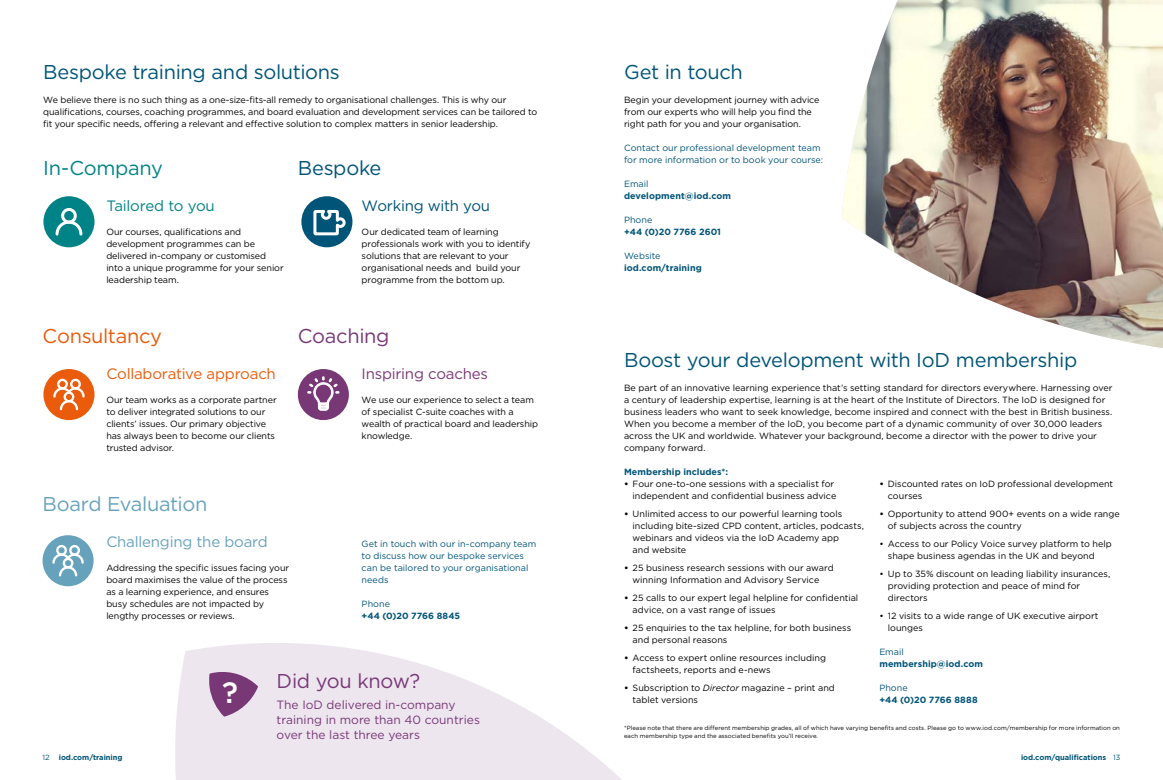
<style>
.page{position:relative;width:1163px;height:780px;background:#fff}
.page>*{position:absolute;margin:0;border:0;box-sizing:border-box;transform-origin:0 0}
.t1{font:500 29.4px "Gotham";color:#fff}
.t2{font:20px "Gotham";letter-spacing:-.015em;color:#005478}
.t3{font:20px "Gotham";letter-spacing:-.015em;color:#783876}
.t4{font:20px "Gotham";letter-spacing:-.015em;color:#67a2bd}
.t5{font:20px "Gotham";letter-spacing:-.015em;color:#ea5b0b}
.t6{font:20px "Gotham";letter-spacing:-.015em;color:#008387}
.t7{font:15px "Gotham";letter-spacing:-.015em;color:#ea5b0b}
.t8{font:15px "Gotham";letter-spacing:-.015em;color:#67a2bd}
.t9{font:15px "Gotham";letter-spacing:-.015em;color:#783876}
.t10{font:15px "Gotham";letter-spacing:-.015em;color:#005478}
.t11{font:15px "Gotham";letter-spacing:-.02em;color:#008387}
.t12{font:12px/15px "Gotham";color:#783876}
.t13{font:9px/12px "Gotham";letter-spacing:-.005em;color:#000}
.t14{font:9px/12px "Gotham";color:#005478}
.t15{font:700 9px "Gotham";letter-spacing:.005em;color:#005478}
.t16{font:700 7.5px "Gotham";color:#005478}
.t17{font:6px/8px "Gotham";letter-spacing:.005em;color:#000}
.s1{font-weight:400}
.s2{font-weight:700}
.s3{font-style:italic}
</style>
<div class="page">
<svg style="left:175px;top:643px;width:447px;height:137px;fill:#ede6ef"></svg>
<div style="left:43px;top:196px;width:51px;height:51px;background:#008387;border-radius:50%"></div>
<div style="left:43px;top:369px;width:51px;height:51px;background:#ea5b0b;border-radius:50%"></div>
<div style="left:298px;top:369px;width:51px;height:51px;background:#783876;border-radius:50%"></div>
<div style="left:301px;top:196px;width:51px;height:51px;background:#005478;border-radius:50%"></div>
<img style="left:841px;top:0;width:321px;height:348px">
<svg style="left:209px;top:670px;width:49px;height:46px;background:#9f729e"></svg>
<svg style="left:53px;top:378px;width:32px;height:33px"></svg>
<div style="left:43px;top:535px;width:51px;height:51px;background:#67a2bd;border-radius:50%"></div>
<svg style="left:52px;top:545px;width:32px;height:32px"></svg>
<div style="left:61px;top:208px;width:16px;height:15px;border:3px solid #fff;border-radius:50%"></div>
<svg style="left:55px;top:219px;width:28px;height:17px"></svg>
<svg style="left:313px;top:209px;width:33px;height:27px"></svg>
<svg style="left:307px;top:376px;width:32px;height:34px"></svg>
<h2 class="t2" style="left:43px;top:59px;width:298px">Bespoke training and solutions</h2>
<p class="t13" style="left:43px;top:93px;width:495px">We believe there is no such thing as a one-size-fits-all remedy to organisational challenges. This is why our qualifications, courses, coaching programmes, and board evaluation and development services can be tailored to fit your specific needs, offering a relevant and effective solution to complex matters in senior leadership.</p>
<h2 class="t6" style="left:43px;top:155px;width:121px">In-Company</h2>
<h3 class="t11" style="left:106px;top:196px;width:110px">Tailored to you</h3>
<p class="t13" style="left:106px;top:225px;width:179px">Our courses, qualifications and development programmes can be delivered in-company or customised into a unique programme for your senior leadership team.</p>
<h2 class="t2" style="left:298px;top:155px;width:85px">Bespoke</h2>
<h3 class="t10" style="left:361px;top:196px;width:130px">Working with you</h3>
<p class="t13" style="left:361px;top:225px;width:170px">Our dedicated team of learning professionals work with you to identify solutions that are relevant to your organisational needs and build your programme from the bottom up.</p>
<h2 class="t5" style="left:43px;top:323px;width:121px">Consultancy</h2>
<h3 class="t7" style="left:106px;top:364px;width:171px">Collaborative approach</h3>
<p class="t13" style="left:106px;top:393px;width:172px">Our team works as a corporate partner to deliver integrated solutions to our clients’ issues. Our primary objective has always been to become our clients trusted advisor.</p>
<h2 class="t3" style="left:298px;top:323px;width:93px">Coaching</h2>
<h3 class="t9" style="left:361px;top:364px;width:128px">Inspiring coaches</h3>
<p class="t13" style="left:361px;top:393px;width:178px">We use our experience to select a team of specialist C-suite coaches with a wealth of practical board and leadership knowledge.</p>
<h2 class="t4" style="left:43px;top:491px;width:166px">Board Evaluation</h2>
<h3 class="t8" style="left:106px;top:532px;width:163px">Challenging the board</h3>
<p class="t13" style="left:106px;top:561px;width:184px">Addressing the specific issues facing your board maximises the value of the process as a learning experience, and ensures busy schedules are not impacted by lengthy processes or reviews.</p>
<p class="t14" style="left:361px;top:537px;width:176px">Get in touch with our in-company team to discuss how our bespoke services can be tailored to your organisational needs</p>
<p class="t14" style="left:361px;top:597px;width:30px">Phone</p>
<p class="t15" style="left:361px;top:609px;width:100px">+44 (0)20 7766 8845</p>
<p class="t16" style="left:43px;top:752px;width:82px"><span class="s1">12</span> iod.com/training</p>
<h1 class="t1" style="left:222px;top:673px;width:17px">?</h1>
<h2 class="t3" style="left:276px;top:668px;width:145px">Did you know?</h2>
<h3 class="t12" style="left:276px;top:696px;width:205px">The IoD delivered in-company training in more than 40 countries over the last three years</h3>
<h2 class="t2" style="left:624px;top:59px;width:120px">Get in touch</h2>
<p class="t13" style="left:624px;top:93px;width:197px">Begin your development journey with advice from our experts who will help you find the right path for you and your organisation.</p>
<p class="t14" style="left:624px;top:141px;width:200px">Contact our professional development team for more information or to book your course:</p>
<p class="t14" style="left:624px;top:177px;width:26px">Email</p>
<p class="t15" style="left:624px;top:189px;width:108px">development@iod.com</p>
<p class="t14" style="left:624px;top:213px;width:30px">Phone</p>
<p class="t15" style="left:624px;top:225px;width:98px">+44 (0)20 7766 2601</p>
<p class="t14" style="left:624px;top:249px;width:38px">Website</p>
<p class="t15" style="left:624px;top:261px;width:79px">iod.com/training</p>
<h2 class="t2" style="left:624px;top:347px;width:455px">Boost your development with IoD membership</h2>
<p class="t13" style="left:624px;top:381px;width:490px">Be part of an innovative learning experience that’s setting standard for directors everywhere. Harnessing over a century of leadership expertise, learning is at the heart of the Institute of Directors. The IoD is designed for business leaders who want to seek knowledge, become inspired and connect with the best in British business.<br>When you become a member of the IoD, you become part of a dynamic community of over 30,000 leaders across the UK and worldwide. Whatever your background, become a director with the power to drive your company forward.</p>
<p class="t15" style="left:624px;top:465px;width:106px">Membership includes*:</p>
<p class="t13" style="left:624px;top:477px;width:214px;text-align:right"><span class="s2">•</span> Four one-to-one sessions with a specialist for independent and confidential business advice</p>
<p class="t13" style="left:632px;top:507px;width:233px;text-indent:-9px"><span class="s2">•</span> Unlimited access to our powerful learning tools including bite-sized CPD content, articles, podcasts, webinars and videos via the IoD Academy app<br>and website</p>
<p class="t13" style="left:632px;top:561px;width:202px;text-indent:-9px"><span class="s2">•</span> 25 business research sessions with our award winning Information and Advisory Service</p>
<p class="t13" style="left:632px;top:591px;width:227px;text-indent:-9px"><span class="s2">•</span> 25 calls to our expert legal helpline for confidential advice, on a vast range of issues</p>
<p class="t13" style="left:632px;top:621px;width:220px;text-indent:-9px"><span class="s2">•</span> 25 enquiries to the tax helpline, for both business and personal reasons</p>
<p class="t13" style="left:632px;top:651px;width:195px;text-indent:-9px"><span class="s2">•</span> Access to expert online resources including factsheets, reports and e-news</p>
<p class="t13" style="left:632px;top:681px;width:204px;text-indent:-9px"><span class="s2">•</span> Subscription to <span class="s3">Director</span> magazine – print and tablet versions</p>
<p class="t13" style="left:887px;top:477px;width:227px;text-indent:-9px"><span class="s2">•</span> Discounted rates on IoD professional development courses</p>
<p class="t13" style="left:887px;top:507px;width:233px;text-indent:-9px"><span class="s2">•</span> Opportunity to attend 900+ events on a wide range of subjects across the country</p>
<p class="t13" style="left:887px;top:537px;width:225px;text-indent:-9px">• Access to our Policy Voice survey platform to help shape business agendas in the UK and beyond</p>
<p class="t13" style="left:887px;top:567px;width:224px;text-indent:-9px">• Up to 35% discount on leading liability insurances, providing protection and peace of mind for directors</p>
<p class="t13" style="left:887px;top:609px;width:212px;text-indent:-9px">• 12 visits to a wide range of UK executive airport lounges</p>
<p class="t14" style="left:879px;top:645px;width:26px">Email</p>
<p class="t15" style="left:879px;top:657px;width:105px">membership@iod.com</p>
<p class="t14" style="left:879px;top:681px;width:30px">Phone</p>
<p class="t15" style="left:879px;top:693px;width:100px">+44 (0)20 7766 8888</p>
<p class="t17" style="left:624px;top:724px;width:497px">*Please note that there are different membership grades, all of which have varying benefits and costs. Please go to www.iod.com/membership for more information on each membership type and the associated benefits you’ll receive.</p>
<p class="t16" style="left:1020px;top:752px;width:101px">iod.com/qualifications <span class="s1">13</span></p>
</div>
